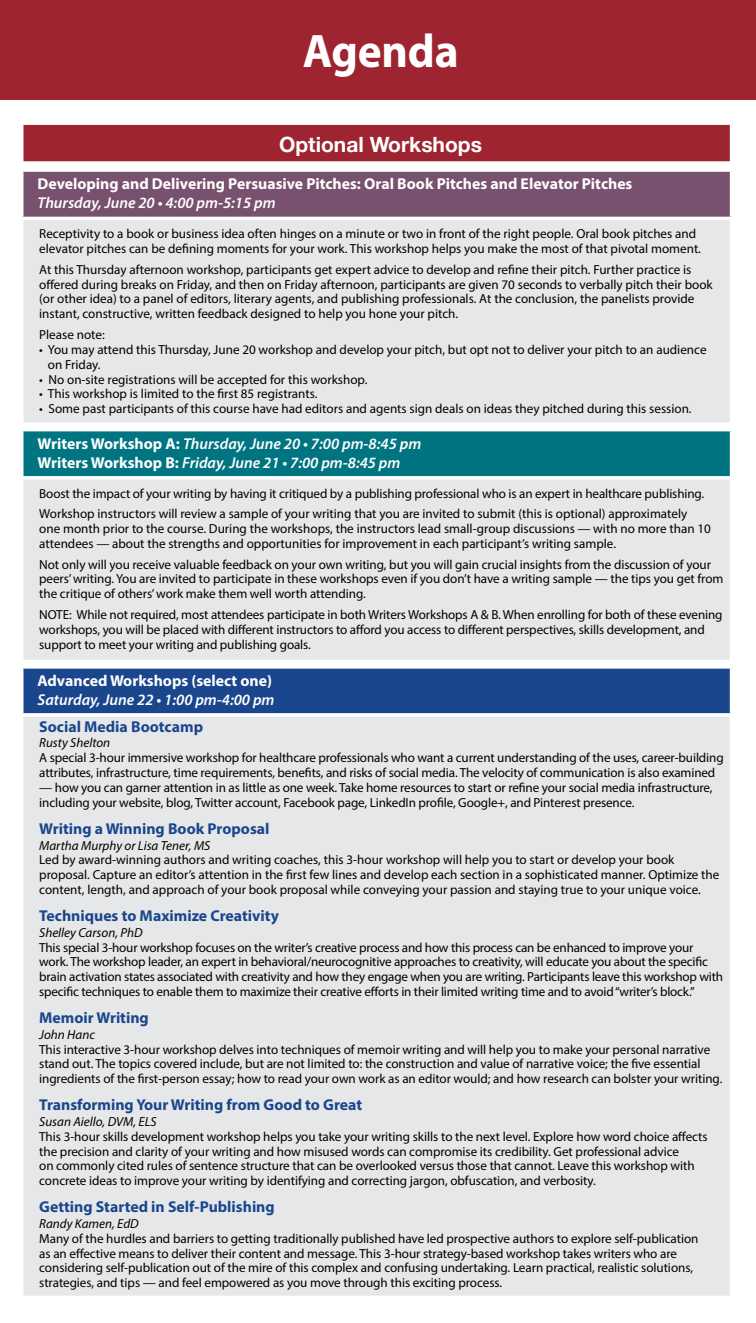
<style>
.page{position:relative;width:756px;height:1323px;background:#fff}
.page>*{position:absolute;margin:0;border:0;box-sizing:border-box;transform-origin:0 0}
.t1{font:700 47.25px "Myriad Pro";letter-spacing:-.005em;color:#fff;scale:.96 1}
.t2{font:700 21px "Helvetica Neue";color:#fff}
.t3{font:700 15.75px "Myriad Pro";color:#1a468d}
.t4{font:italic 600 15.75px/18.9px "Myriad Pro";color:#fff}
.t5{font:700 15.75px "Myriad Pro";color:#fff}
.t6{font:13.12px/14.9px "Myriad Pro";letter-spacing:-.005em;color:#000}
.t7{font:italic 13.12px "Myriad Pro";color:#000}
.s1{font-weight:700;font-style:normal}
</style>
<div class="page">
<div style="left:22px;top:123px;width:710px;height:47px;background:#9e2432"></div>
<div style="left:22px;top:170px;width:710px;height:48px;background:#78516e"></div>
<div style="left:23px;top:220px;width:707px;height:1076px;background:#e6e7e8"></div>
<div style="left:22px;top:429px;width:710px;height:49px;background:#007581"></div>
<div style="left:22px;top:667px;width:710px;height:48px;background:#1a468d"></div>
<svg style="left:22px;top:123px;width:710px;height:2px"></svg>
<hr style="left:20px;top:125px;width:3px;height:43px;background:#fff">
<hr style="left:730px;top:125px;width:3px;height:43px;background:#fff">
<svg style="left:22px;top:170px;width:710px;height:2px"></svg>
<hr style="left:20px;top:172px;width:3px;height:45px;background:#fff">
<hr style="left:730px;top:172px;width:3px;height:45px;background:#fff">
<hr style="left:20px;top:217px;width:713px;height:3px;background:#fff">
<hr style="left:20px;top:431px;width:3px;height:45px;background:#fff">
<hr style="left:730px;top:431px;width:3px;height:45px;background:#fff">
<svg style="left:22px;top:476px;width:710px;height:4px"></svg>
<hr style="left:20px;top:668px;width:3px;height:45px;background:#fff">
<hr style="left:730px;top:668px;width:3px;height:45px;background:#fff">
<svg style="left:22px;top:713px;width:710px;height:4px"></svg>
<div style="left:20px;top:422px;width:713px;height:9px;background:#fff"></div>
<div style="left:20px;top:660px;width:713px;height:9px;background:#fff"></div>
<div style="left:20px;top:161px;width:713px;height:9px;background:#fff"></div>
<div style="left:0;top:0;width:756px;height:99px;background:#9e2432"></div>
<h1 class="t1" style="left:303px;top:20px;width:164px">Agenda</h1>
<h2 class="t2" style="left:279px;top:129px;width:204px">Optional Workshops</h2>
<p class="t5" style="left:37px;top:174px;width:596px">Developing and Delivering Persuasive Pitches: Oral Book Pitches and Elevator Pitches</p>
<p class="t4" style="left:37px;top:193px;width:240px">Thursday, June 20 • 4:00 pm-5:15 pm</p>
<p class="t6" style="left:39px;top:226px;width:663px">Receptivity to a book or business idea often hinges on a minute or two in front of the right people. Oral book pitches and elevator pitches can be defining moments for your work. This workshop helps you make the most of that pivotal moment.</p>
<p class="t6" style="left:39px;top:262px;width:675px">At this Thursday afternoon workshop, participants get expert advice to develop and refine their pitch. Further practice is offered during breaks on Friday, and then on Friday afternoon, participants are given 70 seconds to verbally pitch their book (or other idea) to a panel of editors, literary agents, and publishing professionals. At the conclusion, the panelists provide instant, constructive, written feedback designed to help you hone your pitch.</p>
<p class="t6" style="left:39px;top:327px;width:67px">Please note:</p>
<p class="t6" style="left:48px;top:342px;width:660px;text-indent:-9px">• You may attend this Thursday, June 20 workshop and develop your pitch, but opt not to deliver your pitch to an audience on Friday.</p>
<p class="t6" style="left:39px;top:371px;width:330px">• No on-site registrations will be accepted for this workshop.</p>
<p class="t6" style="left:39px;top:386px;width:280px">• This workshop is limited to the first 85 registrants.</p>
<p class="t6" style="left:39px;top:401px;width:654px">• Some past participants of this course have had editors and agents sign deals on ideas they pitched during this session.</p>
<p class="t4" style="left:37px;top:434px;width:385px"><span class="s1">Writers Workshop A:</span> Thursday, June 20 • 7:00 pm-8:45 pm<br><span class="s1">Writers Workshop B:</span> Friday, June 21 • 7:00 pm-8:45 pm</p>
<p class="t6" style="left:39px;top:483px;width:667px;line-height:20.5px">Boost the impact of your writing by having it critiqued by a publishing professional who is an expert in healthcare publishing.<br>Workshop instructors will review a sample of your writing that you are invited to submit (this is optional) approximately</p>
<p class="t6" style="left:39px;top:521px;width:673px">one month prior to the course. During the workshops, the instructors lead small-group discussions — with no more than 10 attendees — about the strengths and opportunities for improvement in each participant’s writing sample.</p>
<p class="t6" style="left:39px;top:557px;width:686px">Not only will you receive valuable feedback on your own writing, but you will gain crucial insights from the discussion of your peers’ writing. You are invited to participate in these workshops even if you don’t have a writing sample — the tips you get from the critique of others’ work make them well worth attending.</p>
<p class="t6" style="left:39px;top:607px;width:685px">NOTE: While not required, most attendees participate in both Writers Workshops A &amp; B. When enrolling for both of these evening workshops, you will be placed with different instructors to afford you access to different perspectives, skills development, and support to meet your writing and publishing goals.</p>
<p class="t5" style="left:37px;top:670px;width:236px">Advanced Workshops (select one)</p>
<p class="t4" style="left:37px;top:690px;width:239px">Saturday, June 22 • 1:00 pm-4:00 pm</p>
<p class="t3" style="left:39px;top:716px;width:165px">Social Media Bootcamp</p>
<p class="t7" style="left:39px;top:735px;width:73px">Rusty Shelton</p>
<p class="t6" style="left:39px;top:750px;width:686px">A special 3-hour immersive workshop for healthcare professionals who want a current understanding of the uses, career-building attributes, infrastructure, time requirements, benefits, and risks of social media. The velocity of communication is also examined</p>
<p class="t6" style="left:39px;top:780px;width:675px">— how you can garner attention in as little as one week. Take home resources to start or refine your social media infrastructure, including your website, blog, Twitter account, Facebook page, LinkedIn profile, Google+, and Pinterest presence.</p>
<p class="t3" style="left:39px;top:818px;width:232px">Writing a Winning Book Proposal</p>
<p class="t7" style="left:39px;top:837px;width:173px">Martha Murphy or Lisa Tener, MS</p>
<p class="t6" style="left:39px;top:852px;width:682px">Led by award-winning authors and writing coaches, this 3-hour workshop will help you to start or develop your book proposal. Capture an editor’s attention in the first few lines and develop each section in a sophisticated manner. Optimize the content, length, and approach of your book proposal while conveying your passion and staying true to your unique voice.</p>
<p class="t3" style="left:39px;top:905px;width:241px">Techniques to Maximize Creativity</p>
<p class="t7" style="left:39px;top:924px;width:105px">Shelley Carson, PhD</p>
<p class="t6" style="left:39px;top:939px;width:685px">This special 3-hour workshop focuses on the writer’s creative process and how this process can be enhanced to improve your work. The workshop leader, an expert in behavioral/neurocognitive approaches to creativity, will educate you about the specific brain activation states associated with creativity and how they engage when you are writing. Participants leave this workshop with specific techniques to enable them to maximize their creative efforts in their limited writing time and to avoid “writer’s block.”</p>
<p class="t3" style="left:39px;top:1007px;width:111px">Memoir Writing</p>
<p class="t7" style="left:39px;top:1026px;width:57px">John Hanc</p>
<p class="t6" style="left:39px;top:1042px;width:685px">This interactive 3-hour workshop delves into techniques of memoir writing and will help you to make your personal narrative stand out. The topics covered include, but are not limited to: the construction and value of narrative voice; the five essential ingredients of the first-person essay; how to read your own work as an editor would; and how research can bolster your writing.</p>
<p class="t3" style="left:39px;top:1095px;width:324px">Transforming Your Writing from Good to Great</p>
<p class="t7" style="left:39px;top:1113px;width:119px">Susan Aiello, DVM, ELS</p>
<p class="t6" style="left:39px;top:1129px;width:670px">This 3-hour skills development workshop helps you take your writing skills to the next level. Explore how word choice affects the precision and clarity of your writing and how misused words can compromise its credibility. Get professional advice<br>on commonly cited rules of sentence structure that can be overlooked versus those that cannot. Leave this workshop with concrete ideas to improve your writing by identifying and correcting jargon, obfuscation, and verbosity.</p>
<p class="t3" style="left:39px;top:1197px;width:237px">Getting Started in Self-Publishing</p>
<p class="t7" style="left:39px;top:1215px;width:101px">Randy Kamen, EdD</p>
<p class="t6" style="left:39px;top:1231px;width:661px">Many of the hurdles and barriers to getting traditionally published have led prospective authors to explore self-publication as an effective means to deliver their content and message. This 3-hour strategy-based workshop takes writers who are considering self-publication out of the mire of this complex and confusing undertaking. Learn practical, realistic solutions, strategies, and tips — and feel empowered as you move through this exciting process.</p>
</div>
